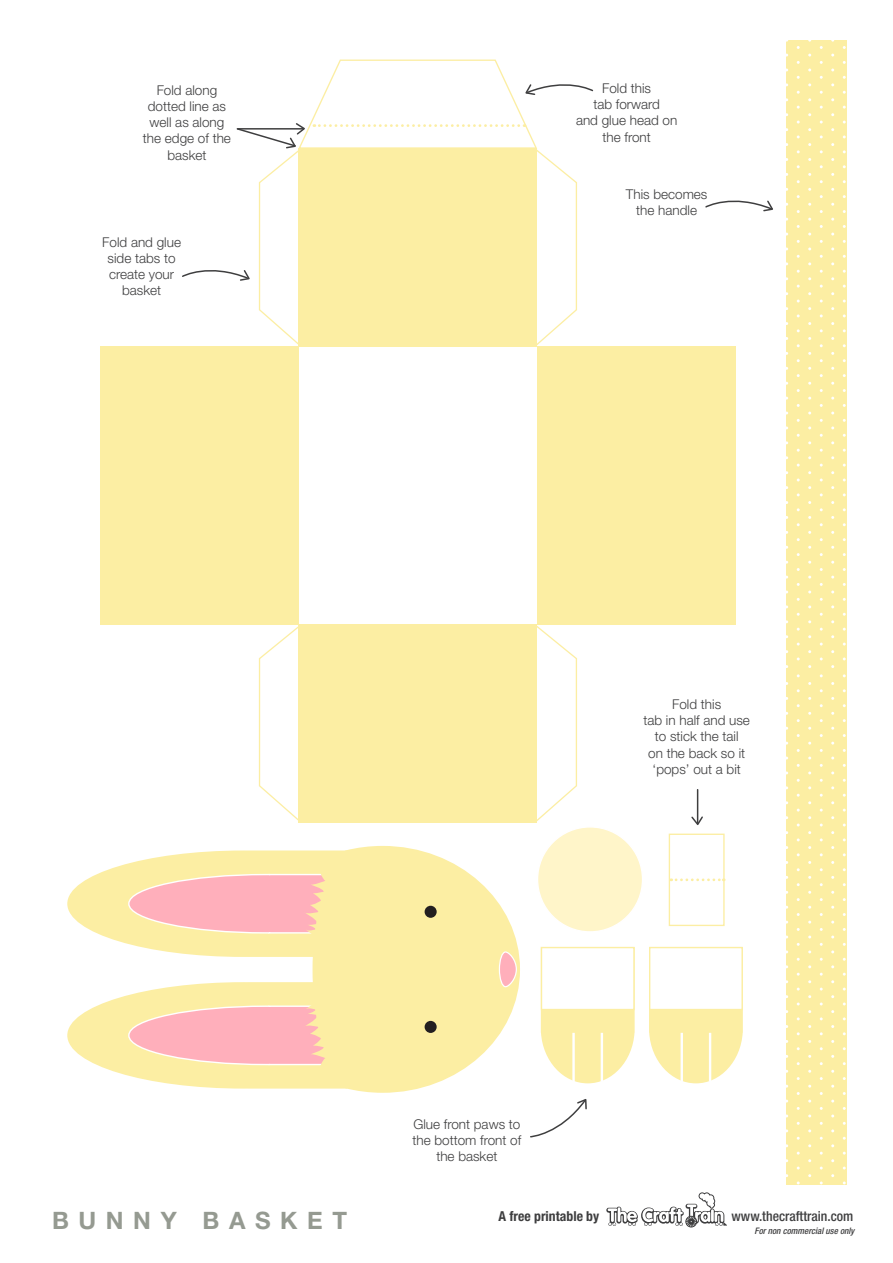
<style>
.page{position:relative;width:893px;height:1263px;background:#fff}
.page>*{position:absolute;margin:0;border:0;box-sizing:border-box;transform-origin:0 0}
.t1{font:700 24px "Helvetica Neue";letter-spacing:.4em;color:#959a91}
.t2{font:500 condensed 13.8px "Helvetica Neue";color:#3e3e3f}
.t3{font:700 condensed 13.8px "Helvetica Neue";color:#3e3e3f}
.t4{font:300 13.5px/16.2px "Helvetica Neue";color:#3e3e3f;text-align:center}
.t5{font:italic 500 condensed 9px "Helvetica Neue";color:#3e3e3f}
</style>
<div class="page">
<svg style="left:535px;top:624px;width:42px;height:197px"></svg>
<svg style="left:258px;top:624px;width:43px;height:199px"></svg>
<div style="left:786px;top:40px;width:61px;height:1144px;background:#fceea3"></div>
<div style="left:537px;top:347px;width:198px;height:278px;background:#fceea3"></div>
<div style="left:100px;top:347px;width:199px;height:278px;background:#fceea3"></div>
<div style="left:299px;top:625px;width:238px;height:198px;background:#fceea3"></div>
<svg style="left:313px;top:846px;width:207px;height:247px;fill:#fceea3"></svg>
<div style="left:425px;top:1021px;width:12px;height:12px;background:#231f20;border-radius:50%"></div>
<div style="left:425px;top:906px;width:12px;height:12px;background:#231f20;border-radius:50%"></div>
<svg style="left:498px;top:951px;width:20px;height:37px"></svg>
<svg style="left:67px;top:982px;width:282px;height:106px;background:#fdddb8"></svg>
<svg style="left:67px;top:850px;width:282px;height:107px;background:#fddeb8"></svg>
<div style="left:538px;top:827px;width:104px;height:105px;background:#fff5c9;border-radius:50%"></div>
<svg style="left:606px;top:1192px;width:121px;height:35px"></svg>
<svg style="left:541px;top:1010px;width:94px;height:73px"></svg>
<svg style="left:649px;top:1010px;width:94px;height:73px"></svg>
<hr style="left:601px;top:1033px;width:2px;height:49px;background:#fff">
<hr style="left:572px;top:1033px;width:3px;height:49px;background:#fff">
<hr style="left:709px;top:1033px;width:2px;height:49px;background:#fff">
<hr style="left:681px;top:1033px;width:2px;height:49px;background:#fff">
<div style="left:541px;top:947px;width:94px;height:63px;background:#fff;border:1px solid #fceea3"></div>
<div style="left:649px;top:947px;width:94px;height:63px;background:#fff;border:1px solid #fceea3"></div>
<div style="left:669px;top:833px;width:56px;height:93px;background:#fff;border:1px solid #fceea3"></div>
<svg style="left:671px;top:878px;width:53px;height:3px"></svg>
<svg style="left:705px;top:200px;width:68px;height:12px"></svg>
<svg style="left:530px;top:1099px;width:57px;height:39px"></svg>
<svg style="left:691px;top:815px;width:12px;height:10px"></svg>
<hr style="left:697px;top:790px;width:1px;height:33px;background:#3e3e3f">
<svg style="left:181px;top:59px;width:413px;height:288px"></svg>
<p class="t4" style="left:143px;top:82px;width:90px">Fold along dotted line as well as along the edge of the basket</p>
<p class="t4" style="left:102px;top:234px;width:80px">Fold and glue side tabs to create your basket</p>
<p class="t4" style="left:576px;top:80px;width:103px">Fold this<br>tab forward<br>and glue head on the front</p>
<p class="t4" style="left:626px;top:186px;width:83px">This becomes the handle</p>
<p class="t4" style="left:643px;top:696px;width:108px">Fold this<br>tab in half and use to stick the tail<br>on the back so it ‘pops’ out a bit</p>
<p class="t1" style="left:52px;top:1206px;width:296px">BUNNY BASKET</p>
<p class="t4" style="left:412px;top:1115px;width:110px">Glue front paws to the bottom front of the basket</p>
<p class="t3" style="left:499px;top:1207px;width:102px">A free printable by</p>
<p class="t2" style="left:731px;top:1208px;width:123px">www.thecrafttrain.com</p>
<p class="t5" style="left:754px;top:1226px;width:101px">For non commercial use only</p>
</div>
